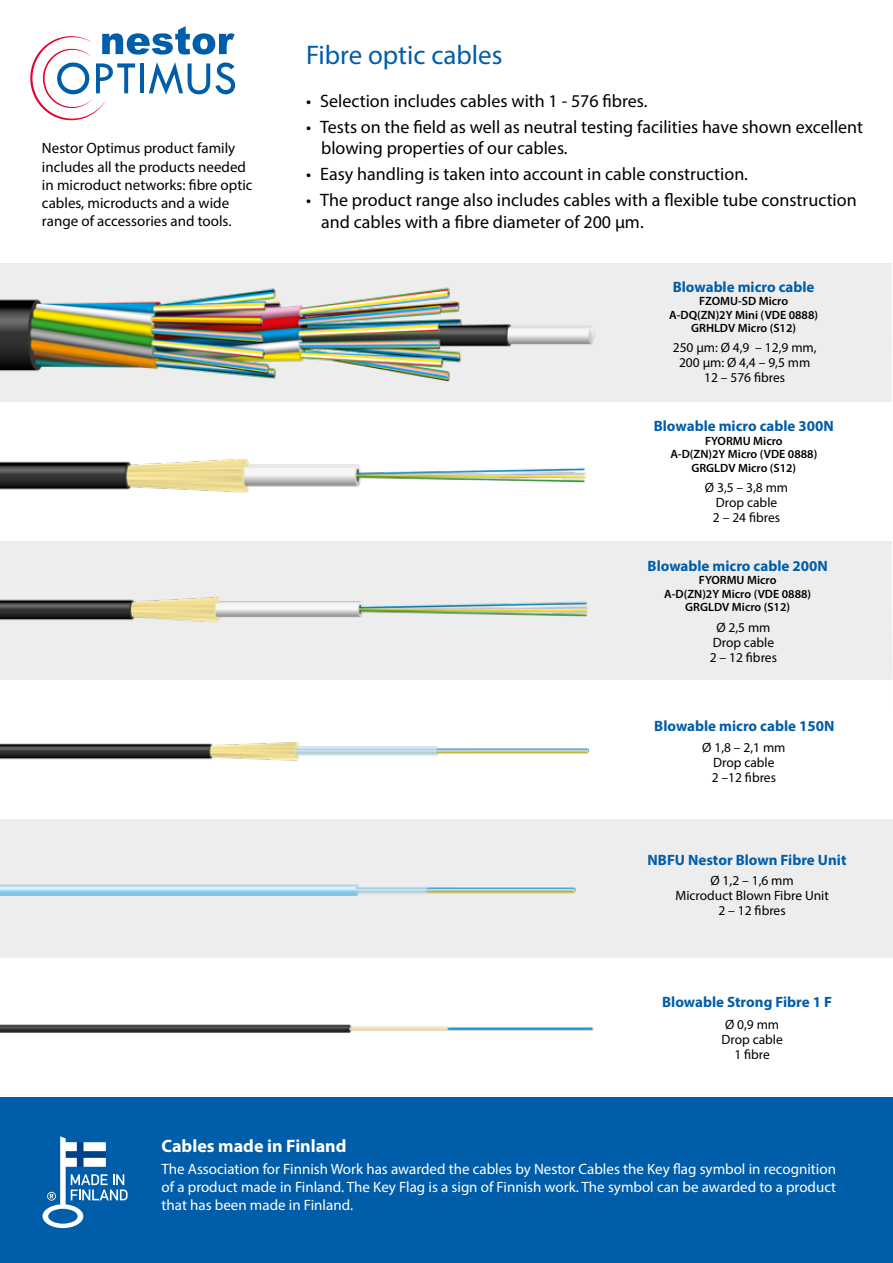
<style>
.page{position:relative;width:893px;height:1263px;background:#fff}
.page>*{position:absolute;margin:0;border:0;box-sizing:border-box;transform-origin:0 0}
.t1{font:27px "Myriad Pro";color:#005da9}
.t2{font:18px/21.6px "Myriad Pro";color:#000}
.t3{font:700 18px "Myriad Pro";color:#fff}
.t4{font:15px/18px "Myriad Pro";color:#fff;text-align:justify}
.t5{font:15px/18px "Myriad Pro";color:#000}
.t6{font:700 15px "Myriad Pro";color:#005da9}
.t7{font:13.5px/15px "Myriad Pro";color:#000;text-align:center}
.t8{font:600 12px/13.5px "Myriad Pro";color:#000;text-align:center}
</style>
<div class="page">
<div style="left:0;top:263px;width:893px;height:139px;background:#ededed"></div>
<img style="left:0;top:287px;width:595px;height:95px">
<div style="left:0;top:541px;width:893px;height:139px;background:#ededed"></div>
<div style="left:0;top:819px;width:893px;height:139px;background:#ededed"></div>
<img style="left:0;top:458px;width:586px;height:35px">
<img style="left:0;top:597px;width:588px;height:26px">
<img style="left:0;top:741px;width:590px;height:20px">
<img style="left:892px;top:263px;width:1px;height:379px">
<div style="left:0;top:1097px;width:893px;height:166px;background:#005da9"></div>
<svg style="left:30px;top:26px;width:205px;height:94px"></svg>
<svg style="left:43px;top:1136px;width:85px;height:92px"></svg>
<img style="left:0;top:1024px;width:594px;height:9px">
<img style="left:0;top:884px;width:576px;height:12px">
<p class="t5" style="left:42px;top:139px;width:212px">Nestor Optimus product family includes all the products needed in microduct networks: fibre optic cables, microducts and a wide range of accessories and tools.</p>
<h1 class="t1" style="left:306px;top:38px;width:198px">Fibre optic cables</h1>
<p class="t2" style="left:306px;top:90px;width:343px">• Selection includes cables with 1 - 576 fibres.</p>
<p class="t2" style="left:321px;top:115px;width:543px;text-indent:-15px">• Tests on the field as well as neutral testing facilities have shown excellent blowing properties of our cables.</p>
<p class="t2" style="left:306px;top:163px;width:443px">• Easy handling is taken into account in cable construction.</p>
<p class="t2" style="left:321px;top:189px;width:537px;text-indent:-15px">• The product range also includes cables with a flexible tube construction and cables with a fibre diameter of 200 µm.</p>
<p class="t6" style="left:673px;top:277px;width:143px">Blowable micro cable</p>
<p class="t8" style="left:669px;top:294px;width:150px">FZOMU-SD Micro<br>A-DQ(ZN)2Y Mini (VDE 0888)<br>GRHLDV Micro (S12)</p>
<p class="t7" style="left:673px;top:340px;width:145px">250 μm: Ø 4,9 – 12,9 mm,<br>200 μm: Ø 4,4 – 9,5 mm<br>12 – 576 fibres</p>
<p class="t6" style="left:654px;top:416px;width:182px">Blowable micro cable 300N</p>
<p class="t8" style="left:670px;top:434px;width:148px">FYORMU Micro<br>A-D(ZN)2Y Micro (VDE 0888)<br>GRGLDV Micro (S12)</p>
<p class="t7" style="left:705px;top:479px;width:85px">Ø 3,5 – 3,8 mm<br>Drop cable<br>2 – 24 fibres</p>
<p class="t6" style="left:648px;top:556px;width:182px">Blowable micro cable 200N</p>
<p class="t8" style="left:664px;top:573px;width:148px">FYORMU Micro<br>A-D(ZN)2Y Micro (VDE 0888)<br>GRGLDV Micro (S12)</p>
<p class="t7" style="left:710px;top:620px;width:69px">Ø 2,5 mm<br>Drop cable<br>2 – 12 fibres</p>
<p class="t6" style="left:654px;top:716px;width:182px">Blowable micro cable 150N</p>
<p class="t7" style="left:702px;top:740px;width:85px">Ø 1,8 – 2,1 mm<br>Drop cable<br>2 –12 fibres</p>
<p class="t6" style="left:648px;top:850px;width:200px">NBFU Nestor Blown Fibre Unit</p>
<p class="t7" style="left:675px;top:873px;width:155px">Ø 1,2 – 1,6 mm<br>Microduct Blown Fibre Unit<br>2 – 12 fibres</p>
<p class="t6" style="left:662px;top:992px;width:171px">Blowable Strong Fibre 1 F</p>
<p class="t7" style="left:721px;top:1016px;width:63px">Ø 0,9 mm<br>Drop cable<br>1 fibre</p>
<p class="t3" style="left:162px;top:1134px;width:187px">Cables made in Finland</p>
<p class="t4" style="left:162px;top:1160px;width:676px">The Association for Finnish Work has awarded the cables by Nestor Cables the Key flag symbol in recognition of a product made in Finland. The Key Flag is a sign of Finnish work. The symbol can be awarded to a product that has been made in Finland.</p>
</div>
